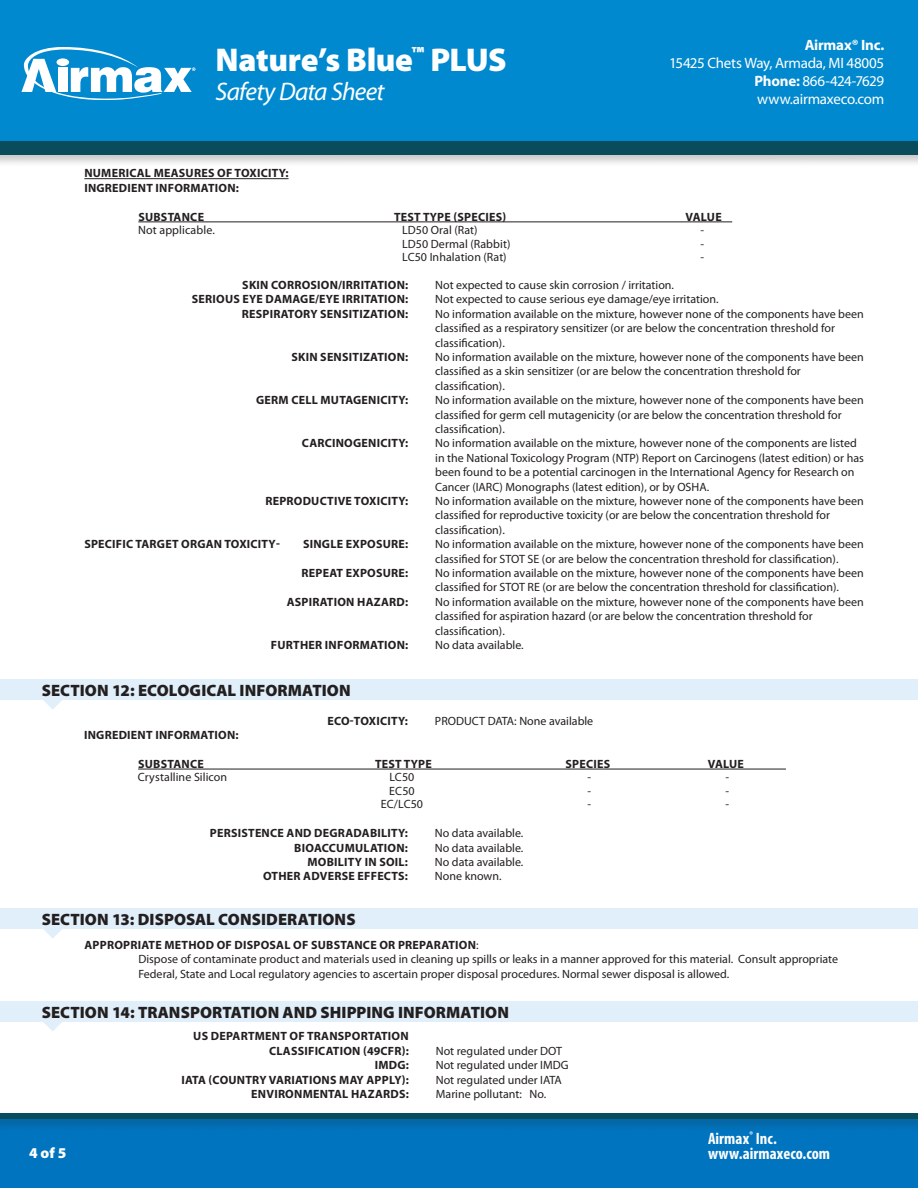
<style>
.page{position:relative;width:918px;height:1188px;background:#fff}
.page>*{position:absolute;margin:0;border:0;box-sizing:border-box;transform-origin:0 0}
.t1{font:900 33px "Myriad Pro";letter-spacing:-.015em;color:#fff}
.t2{font:italic 25.5px "Myriad Pro";letter-spacing:-.03em;color:#fff}
.t3{font:900 16.5px "Myriad Pro";letter-spacing:.005em;color:#231f20}
.t4{font:700 condensed 16.5px "Myriad Pro";letter-spacing:.005em;color:#fff}
.t5{font:15px/18px "Myriad Pro";letter-spacing:-.02em;color:#fff;text-align:justify}
.t6{font:700 15px "Myriad Pro";letter-spacing:-.015em;color:#fff}
.t7{font:900 15px "Myriad Pro";color:#fff}
.sidebyside_list{font:12px/14.4px "Myriad Pro";color:#231f20}
.sidebyside_list-2{font:700 12px/14.4px "Myriad Pro";letter-spacing:.02em;color:#231f20;text-align:right}
.Section_Sub_Head_Bol{font:12px/14.4px "Myriad Pro";color:#231f20}
.tabbed_columns_inden{font:12px "Myriad Pro";letter-spacing:.005em;color:#231f20}
.Heading2_Underline_i{font:700 12px "Myriad Pro";letter-spacing:.02em;color:#231f20}
.s1{font-weight:700}
</style>
<div class="page">
<div style="left:0;top:0;width:918px;height:155px;background:#0089cf"></div>
<div style="left:0;top:139px;width:918px;height:28px;background:#231f20;opacity:.25"></div>
<div style="left:0;top:141px;width:918px;height:14px;background:#094c5c"></div>
<div style="left:0;top:1114px;width:918px;height:74px;background:#0074be"></div>
<div style="left:0;top:1112px;width:918px;height:20px;background:#231f20;opacity:.25"></div>
<div style="left:0;top:1114px;width:918px;height:5px;background:#094c5c"></div>
<svg style="left:21px;top:47px;width:174px;height:53px"></svg>
<div style="left:57px;top:58px;width:12px;height:8px;background:#fff;border-radius:50%"></div>
<hr style="left:84px;top:178px;width:205px;height:1px;background:#231f20">
<hr style="left:138px;top:222px;width:594px;height:1px;background:#231f20">
<div style="left:0;top:679px;width:918px;height:21px;background:#e0eff9"></div>
<svg style="left:43px;top:700px;width:19px;height:10px"></svg>
<hr style="left:138px;top:769px;width:648px;height:1px;background:#231f20">
<div style="left:0;top:908px;width:918px;height:21px;background:#e0eff9"></div>
<svg style="left:43px;top:929px;width:19px;height:9px"></svg>
<div style="left:0;top:1001px;width:918px;height:21px;background:#e0eff9"></div>
<svg style="left:44px;top:1022px;width:18px;height:9px"></svg>
<h1 class="t1" style="left:216px;top:38px;width:293px">Nature’s Blue<sup>™</sup> PLUS</h1>
<h2 class="t2" style="left:216px;top:75px;width:170px">Safety Data Sheet</h2>
<p class="t6" style="left:805px;top:35px;width:81px">Airmax® Inc.</p>
<p class="t5" style="left:755px;top:54px;width:131px;text-indent:-85px">15425 Chets Way, Armada, MI 48005<br><span class="s1">Phone:</span> 866-424-7629 www.airmaxeco.com</p>
<p class="sidebyside_list-2" style="left:84px;top:166px;width:206px">NUMERICAL MEASURES OF TOXICITY:</p>
<p class="sidebyside_list-2" style="left:84px;top:180px;width:156px">INGREDIENT INFORMATION:</p>
<p class="Heading2_Underline_i" style="left:138px;top:209px;width:67px">SUBSTANCE</p>
<p class="Heading2_Underline_i" style="left:394px;top:209px;width:114px">TEST TYPE (SPECIES)</p>
<p class="Heading2_Underline_i" style="left:686px;top:209px;width:38px">VALUE</p>
<p class="tabbed_columns_inden" style="left:138px;top:223px;width:78px">Not applicable.</p>
<p class="tabbed_columns_inden" style="left:402px;top:223px;width:77px">LD50 Oral (Rat)</p>
<p class="tabbed_columns_inden" style="left:700px;top:223px;width:5px">-</p>
<p class="tabbed_columns_inden" style="left:402px;top:236px;width:110px">LD50 Dermal (Rabbit)</p>
<p class="tabbed_columns_inden" style="left:700px;top:236px;width:5px">-</p>
<p class="tabbed_columns_inden" style="left:402px;top:250px;width:106px">LC50 Inhalation (Rat)</p>
<p class="tabbed_columns_inden" style="left:700px;top:250px;width:5px">-</p>
<p class="sidebyside_list-2" style="left:242px;top:277px;width:167px">SKIN CORROSION/IRRITATION:</p>
<p class="sidebyside_list" style="left:435px;top:278px;width:240px">Not expected to cause skin corrosion / irritation.</p>
<p class="sidebyside_list-2" style="left:192px;top:292px;width:218px">SERIOUS EYE DAMAGE/EYE IRRITATION:</p>
<p class="sidebyside_list" style="left:435px;top:292px;width:285px">Not expected to cause serious eye damage/eye irritation.</p>
<p class="sidebyside_list-2" style="left:242px;top:306px;width:168px">RESPIRATORY SENSITIZATION:</p>
<p class="sidebyside_list" style="left:435px;top:306px;width:430px">No information available on the mixture, however none of the components have been classified as a respiratory sensitizer (or are below the concentration threshold for classification).</p>
<p class="sidebyside_list-2" style="left:291px;top:349px;width:118px">SKIN SENSITIZATION:</p>
<p class="sidebyside_list" style="left:435px;top:350px;width:430px">No information available on the mixture, however none of the components have been classified as a skin sensitizer (or are below the concentration threshold for classification).</p>
<p class="sidebyside_list-2" style="left:256px;top:393px;width:154px">GERM CELL MUTAGENICITY:</p>
<p class="sidebyside_list" style="left:435px;top:393px;width:430px">No information available on the mixture, however none of the components have been classified for germ cell mutagenicity (or are below the concentration threshold for classification).</p>
<p class="sidebyside_list-2" style="left:302px;top:436px;width:108px">CARCINOGENICITY:</p>
<p class="sidebyside_list" style="left:435px;top:436px;width:430px">No information available on the mixture, however none of the components are listed in the National Toxicology Program (NTP) Report on Carcinogens (latest edition) or has been found to be a potential carcinogen in the International Agency for Research on Cancer (IARC) Monographs (latest edition), or by OSHA.</p>
<p class="sidebyside_list-2" style="left:265px;top:493px;width:144px">REPRODUCTIVE TOXICITY:</p>
<p class="sidebyside_list" style="left:435px;top:494px;width:430px">No information available on the mixture, however none of the components have been classified for reproductive toxicity (or are below the concentration threshold for classification).</p>
<p class="sidebyside_list-2" style="left:84px;top:537px;width:197px">SPECIFIC TARGET ORGAN TOXICITY-</p>
<p class="sidebyside_list-2" style="left:303px;top:537px;width:107px">SINGLE EXPOSURE:</p>
<p class="sidebyside_list" style="left:435px;top:537px;width:430px">No information available on the mixture, however none of the components have been classified for STOT SE (or are below the concentration threshold for classification).</p>
<p class="sidebyside_list-2" style="left:302px;top:565px;width:108px">REPEAT EXPOSURE:</p>
<p class="sidebyside_list" style="left:435px;top:566px;width:430px">No information available on the mixture, however none of the components have been classified for STOT RE (or are below the concentration threshold for classification).</p>
<p class="sidebyside_list-2" style="left:287px;top:594px;width:123px">ASPIRATION HAZARD:</p>
<p class="sidebyside_list" style="left:435px;top:594px;width:430px">No information available on the mixture, however none of the components have been classified for aspiration hazard (or are below the concentration threshold for classification).</p>
<p class="sidebyside_list-2" style="left:271px;top:637px;width:139px">FURTHER INFORMATION:</p>
<p class="sidebyside_list" style="left:435px;top:638px;width:90px">No data available.</p>
<p class="t3" style="left:42px;top:679px;width:310px">SECTION 12: ECOLOGICAL INFORMATION</p>
<p class="sidebyside_list-2" style="left:327px;top:713px;width:82px">ECO-TOXICITY:</p>
<p class="sidebyside_list" style="left:435px;top:713px;width:160px">PRODUCT DATA: None available</p>
<p class="sidebyside_list-2" style="left:84px;top:727px;width:156px">INGREDIENT INFORMATION:</p>
<p class="Heading2_Underline_i" style="left:138px;top:756px;width:67px">SUBSTANCE</p>
<p class="Heading2_Underline_i" style="left:375px;top:756px;width:58px">TEST TYPE</p>
<p class="Heading2_Underline_i" style="left:566px;top:756px;width:46px">SPECIES</p>
<p class="Heading2_Underline_i" style="left:708px;top:756px;width:38px">VALUE</p>
<p class="tabbed_columns_inden" style="left:138px;top:770px;width:91px">Crystalline Silicon</p>
<p class="tabbed_columns_inden" style="left:390px;top:770px;width:26px">LC50</p>
<p class="tabbed_columns_inden" style="left:587px;top:770px;width:5px">-</p>
<p class="tabbed_columns_inden" style="left:726px;top:770px;width:5px">-</p>
<p class="tabbed_columns_inden" style="left:389px;top:783px;width:27px">EC50</p>
<p class="tabbed_columns_inden" style="left:587px;top:783px;width:5px">-</p>
<p class="tabbed_columns_inden" style="left:726px;top:783px;width:5px">-</p>
<p class="tabbed_columns_inden" style="left:381px;top:797px;width:44px">EC/LC50</p>
<p class="tabbed_columns_inden" style="left:587px;top:797px;width:5px">-</p>
<p class="tabbed_columns_inden" style="left:726px;top:797px;width:5px">-</p>
<p class="sidebyside_list-2" style="left:210px;top:826px;width:200px">PERSISTENCE AND DEGRADABILITY:</p>
<p class="sidebyside_list" style="left:435px;top:826px;width:90px">No data available.</p>
<p class="sidebyside_list-2" style="left:294px;top:840px;width:115px">BIOACCUMULATION:</p>
<p class="sidebyside_list" style="left:435px;top:840px;width:90px">No data available.</p>
<p class="sidebyside_list-2" style="left:308px;top:854px;width:102px">MOBILITY IN SOIL:</p>
<p class="sidebyside_list" style="left:435px;top:855px;width:90px">No data available.</p>
<p class="sidebyside_list-2" style="left:263px;top:869px;width:146px">OTHER ADVERSE EFFECTS:</p>
<p class="sidebyside_list" style="left:435px;top:869px;width:68px">None known.</p>
<p class="t3" style="left:42px;top:908px;width:315px">SECTION 13: DISPOSAL CONSIDERATIONS</p>
<p class="Section_Sub_Head_Bol" style="left:138px;top:937px;width:701px;text-indent:-54px"><span class="s1">APPROPRIATE METHOD OF DISPOSAL OF SUBSTANCE OR PREPARATION</span>:<br>Dispose of contaminate product and materials used in cleaning up spills or leaks in a manner approved for this material. Consult appropriate<br>Federal, State and Local regulatory agencies to ascertain proper disposal procedures. Normal sewer disposal is allowed.</p>
<p class="t3" style="left:42px;top:1001px;width:469px">SECTION 14: TRANSPORTATION AND SHIPPING INFORMATION</p>
<p class="sidebyside_list-2" style="left:193px;top:1029px;width:217px">US DEPARTMENT OF TRANSPORTATION<br>CLASSIFICATION (49CFR):</p>
<p class="sidebyside_list" style="left:436px;top:1043px;width:128px">Not regulated under DOT</p>
<p class="sidebyside_list-2" style="left:375px;top:1058px;width:36px">IMDG:</p>
<p class="sidebyside_list" style="left:436px;top:1058px;width:134px">Not regulated under IMDG</p>
<p class="sidebyside_list-2" style="left:181px;top:1072px;width:229px">IATA (COUNTRY VARIATIONS MAY APPLY):</p>
<p class="sidebyside_list" style="left:436px;top:1072px;width:128px">Not regulated under IATA</p>
<p class="sidebyside_list-2" style="left:251px;top:1086px;width:159px">ENVIRONMENTAL HAZARDS:</p>
<p class="sidebyside_list" style="left:436px;top:1087px;width:112px">Marine pollutant: No.</p>
<h3 class="t4" style="left:708px;top:1128px;width:70px">Airmax<sup>®</sup> Inc.</h3>
<p class="t7" style="left:29px;top:1143px;width:39px">4 of 5</p>
<h3 class="t4" style="left:708px;top:1143px;width:124px">www.airmaxeco.com</h3>
</div>
